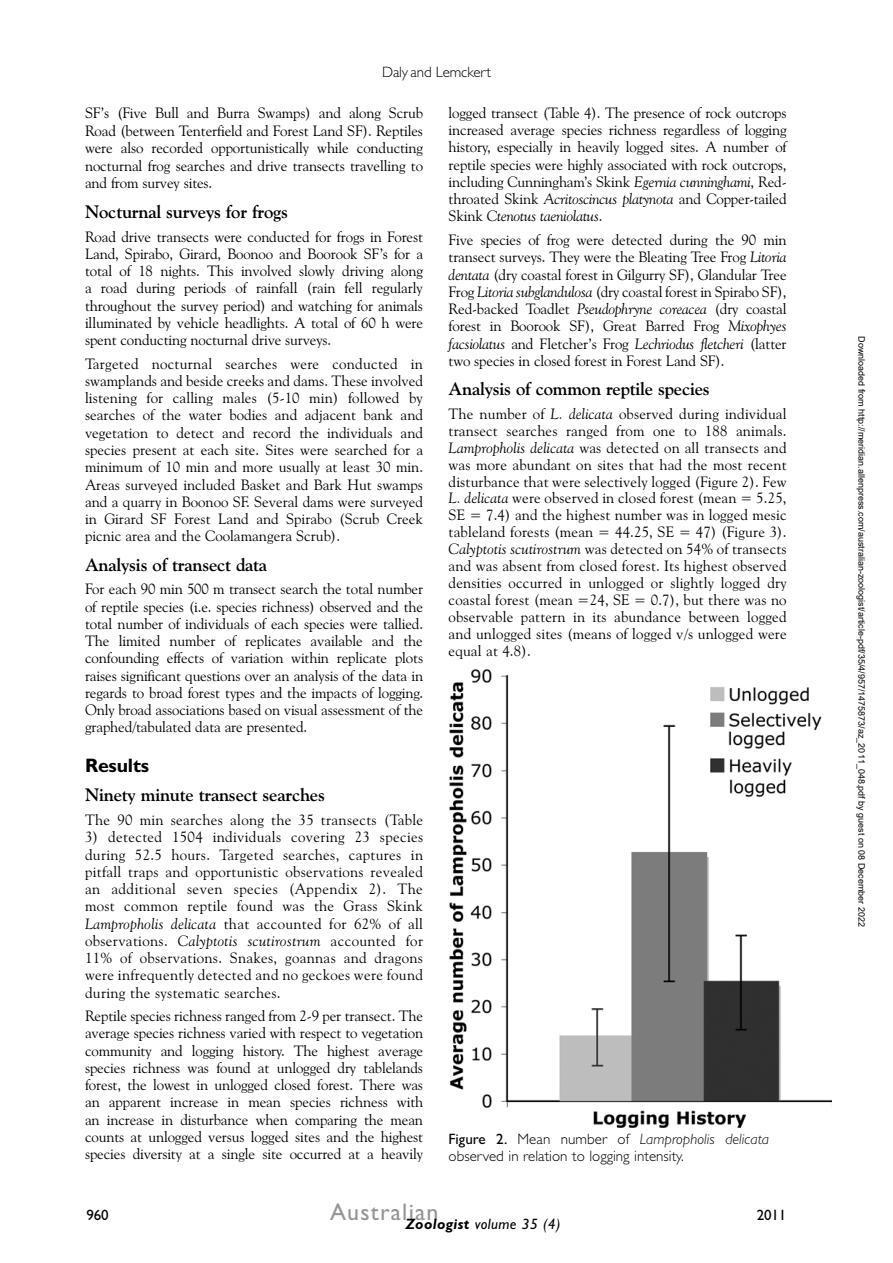
<style>
.page{position:relative;width:893px;height:1263px;background:#fff}
.page>*{position:absolute;margin:0;border:0;box-sizing:border-box;transform-origin:0 0}
.t1{font:24px "Gill Sans";letter-spacing:.05em;color:#939598}
.t2{font:700 19.5px "Gill Sans";letter-spacing:-.01em;color:#000}
.t3{font:700 18px "Goudy Old Style BT";letter-spacing:-.01em;color:#000}
.t4{font:15px/17.2px "Goudy Old Style BT";letter-spacing:-.01em;color:#000;text-align:justify}
.t5{font:300 15px/16.5px "Gill Sans";color:#000}
.t6{font:15px "Goudy Old Style BT";letter-spacing:.02em;color:#000}
.t7{font:italic 15px "Gill Sans";letter-spacing:.025em;color:#000}
.t8{font:15px "Gill Sans";letter-spacing:-.01em;color:#000}
.t9{font:9px "Arial";color:#000}
.s1{font-style:italic}
.s2{font-weight:400}
.s3{font-weight:700}
</style>
<div class="page">
<img style="left:449px;top:669px;width:382px;height:458px">
<p class="t5" style="left:382px;top:63px;width:111px">Daly and Lemckert</p>
<p class="t4" style="left:85px;top:104px;width:340px;line-height:17.7px">SF’s (Five Bull and Burra Swamps) and along Scrub Road (between Tenterfield and Forest Land SF). Reptiles were also recorded opportunistically while conducting nocturnal frog searches and drive transects travelling to and from survey sites.</p>
<p class="t3" style="left:85px;top:201px;width:204px">Nocturnal surveys for frogs</p>
<p class="t4" style="left:85px;top:227px;width:340px">Road drive transects were conducted for frogs in Forest Land, Spirabo, Girard, Boonoo and Boorook SF’s for a total of 18 nights. This involved slowly driving along a road during periods of rainfall (rain fell regularly throughout the survey period) and watching for animals illuminated by vehicle headlights. A total of 60 h were spent conducting nocturnal drive surveys.</p>
<p class="t4" style="left:85px;top:355px;width:340px">Targeted nocturnal searches were conducted in swamplands and beside creeks and dams. These involved listening for calling males (5-10 min) followed by searches of the water bodies and adjacent bank and vegetation to detect and record the individuals and species present at each site. Sites were searched for a minimum of 10 min and more usually at least 30 min.<br>Areas surveyed included Basket and Bark Hut swamps and a quarry in Boonoo SF. Several dams were surveyed in Girard SF Forest Land and Spirabo (Scrub Creek picnic area and the Coolamangera Scrub).</p>
<p class="t3" style="left:85px;top:553px;width:184px">Analysis of transect data</p>
<p class="t4" style="left:85px;top:580px;width:340px">For each 90 min 500 m transect search the total number of reptile species (i.e. species richness) observed and the total number of individuals of each species were tallied.<br>The limited number of replicates available and the confounding effects of variation within replicate plots raises significant questions over an analysis of the data in regards to broad forest types and the impacts of logging.<br>Only broad associations based on visual assessment of the graphed/tabulated data are presented.</p>
<h2 class="t2" style="left:85px;top:752px;width:66px">Results</h2>
<p class="t3" style="left:85px;top:784px;width:241px">Ninety minute transect searches</p>
<p class="t6" style="left:85px;top:811px;width:340px">The 90 min searches along the 35 transects (Table</p>
<p class="t4" style="left:85px;top:828px;width:340px">3) detected 1504 individuals covering 23 species during 52.5 hours. Targeted searches, captures in pitfall traps and opportunistic observations revealed an additional seven species (Appendix 2). The most common reptile found was the Grass Skink <span class="s1">Lampropholis delicata</span> that accounted for 62% of all observations. <span class="s1">Calyptotis scutirostrum</span> accounted for 11% of observations. Snakes, goannas and dragons were infrequently detected and no geckoes were found during the systematic searches.</p>
<p class="t4" style="left:85px;top:1007px;width:340px">Reptile species richness ranged from 2-9 per transect. The average species richness varied with respect to vegetation community and logging history. The highest average species richness was found at unlogged dry tablelands forest, the lowest in unlogged closed forest. There was an apparent increase in mean species richness with an increase in disturbance when comparing the mean counts at unlogged versus logged sites and the highest species diversity at a single site occurred at a heavily</p>
<p class="t4" style="left:449px;top:104px;width:340px">logged transect (Table 4). The presence of rock outcrops increased average species richness regardless of logging history, especially in heavily logged sites. A number of reptile species were highly associated with rock outcrops, including Cunningham’s Skink <span class="s1">Egernia cunninghami</span>, Red&shy;throated Skink <span class="s1">Acritoscincus platynota</span> and Copper-tailed Skink <span class="s1">Ctenotus taeniolatus</span>.</p>
<p class="t4" style="left:449px;top:231px;width:340px">Five species of frog were detected during the 90 min transect surveys. They were the Bleating Tree Frog <span class="s1">Litoria dentata</span> (dry coastal forest in Gilgurry SF), Glandular Tree Frog <span class="s1">Litoria subglandulosa</span> (dry coastal forest in Spirabo SF), Red-backed Toadlet <span class="s1">Pseudophryne coreacea</span> (dry coastal forest in Boorook SF), Great Barred Frog <span class="s1">Mixophyes facsiolatus</span> and Fletcher’s Frog <span class="s1">Lechriodus fletcheri</span> (latter two species in closed forest in Forest Land SF).</p>
<p class="t3" style="left:449px;top:378px;width:263px">Analysis of common reptile species</p>
<p class="t4" style="left:449px;top:405px;width:340px">The number of <span class="s1">L. delicata</span> observed during individual transect searches ranged from one to 188 animals.<br><span class="s1">Lampropholis delicata</span> was detected on all transects and was more abundant on sites that had the most recent disturbance that were selectively logged (Figure 2). Few <span class="s1">L. delicata</span> were observed in closed forest (mean = 5.25, SE = 7.4) and the highest number was in logged mesic tableland forests (mean = 44.25, SE = 47) (Figure 3).<br><span class="s1">Calyptotis scutirostrum</span> was detected on 54% of transects and was absent from closed forest. Its highest observed densities occurred in unlogged or slightly logged dry coastal forest (mean =24, SE = 0.7), but there was no observable pattern in its abundance between logged and unlogged sites (means of logged v/s unlogged were equal at 4.8).</p>
<p class="t5" style="left:449px;top:1131px;width:322px"><span class="s2">Figure 2.</span> Mean number of <span class="s1">Lampropholis delicata </span>observed in relation to logging intensity.</p>
<p class="t8" style="left:87px;top:1205px;width:24px">960</p>
<h1 class="t1" style="left:330px;top:1195px;width:110px">Australian</h1>
<p class="t7" style="left:405px;top:1213px;width:157px"><span class="s3">Zoologist</span> volume 35 (4)</p>
<p class="t8" style="left:757px;top:1204px;width:31px">2011</p>
<p class="t9" style="left:865px;top:336px;width:592px;rotate:90deg">Downloaded from http://meridian.allenpress.com/australian-zoologist/article-pdf/35/4/957/1475873/az_2011_048.pdf by guest on 08 December 2022</p>
</div>
